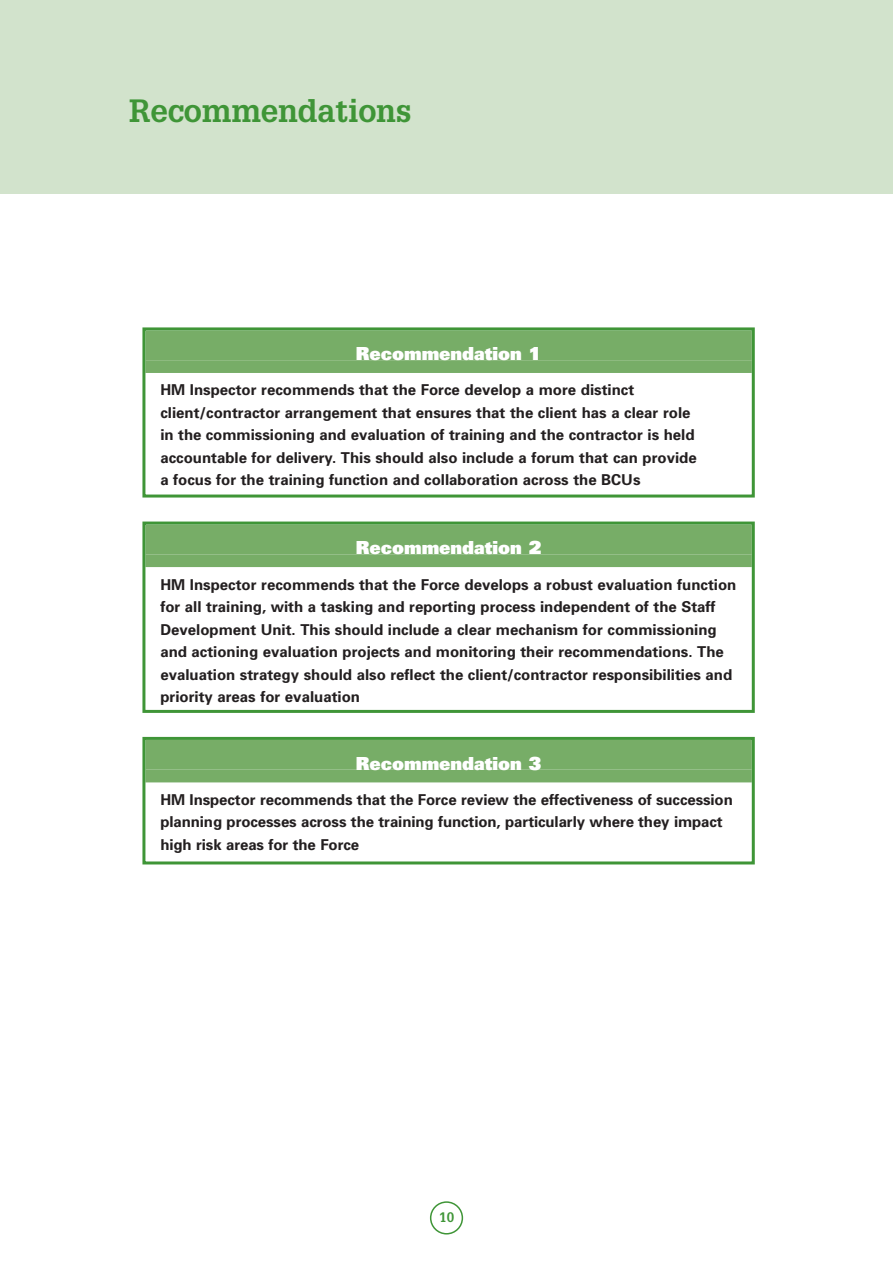
<style>
.page{position:relative;width:893px;height:1263px;background:#fff}
.page>*{position:absolute;margin:0;border:0;box-sizing:border-box;transform-origin:0 0}
.t1{font:700 31.5px "Glypha";letter-spacing:-.005em;color:#3f9537}
.t2{font:900 18px "Univers";color:#fff}
.t3{font:700 15px/22.5px "Univers";color:#231f20}
.t4{font:700 13.5px "Glypha";color:#3f9537}
</style>
<div class="page">
<div style="left:0;top:0;width:893px;height:193px;background:#d2e3cc"></div>
<svg style="left:430px;top:1201px;width:33px;height:33px"></svg>
<div style="left:145px;top:740px;width:607px;height:30px;background:#77ad67"></div>
<div style="left:145px;top:770px;width:607px;height:12px;background:#77ad67"></div>
<div style="left:142px;top:737px;width:613px;height:127px;border:3px solid #3f9537"></div>
<div style="left:145px;top:524px;width:607px;height:30px;background:#77ad67"></div>
<div style="left:145px;top:554px;width:607px;height:13px;background:#77ad67"></div>
<div style="left:142px;top:521px;width:613px;height:192px;border:3px solid #3f9537"></div>
<div style="left:145px;top:330px;width:607px;height:30px;background:#77ad67"></div>
<div style="left:145px;top:360px;width:607px;height:13px;background:#77ad67"></div>
<div style="left:142px;top:327px;width:613px;height:170px;border:3px solid #3f9537"></div>
<h1 class="t1" style="left:129px;top:93px;width:284px">Recommendations</h1>
<p class="t2" style="left:356px;top:347px;width:187px">Recommendation 1</p>
<p class="t3" style="left:160px;top:380px;width:538px">HM Inspector recommends that the Force develop a more distinct client/contractor arrangement that ensures that the client has a clear role in the commissioning and evaluation of training and the contractor is held accountable for delivery. This should also include a forum that can provide a focus for the training function and collaboration across the BCUs</p>
<p class="t2" style="left:356px;top:541px;width:187px">Recommendation 2</p>
<p class="t3" style="left:160px;top:574px;width:577px">HM Inspector recommends that the Force develops a robust evaluation function for all training, with a tasking and reporting process independent of the Staff Development Unit. This should include a clear mechanism for commissioning and actioning evaluation projects and monitoring their recommendations. The evaluation strategy should also reflect the client/contractor responsibilities and priority areas for evaluation</p>
<p class="t2" style="left:356px;top:757px;width:187px">Recommendation 3</p>
<p class="t3" style="left:160px;top:790px;width:574px">HM Inspector recommends that the Force review the effectiveness of succession planning processes across the training function, particularly where they impact high risk areas for the Force</p>
<p class="t4" style="left:439px;top:1209px;width:17px">10</p>
</div>
